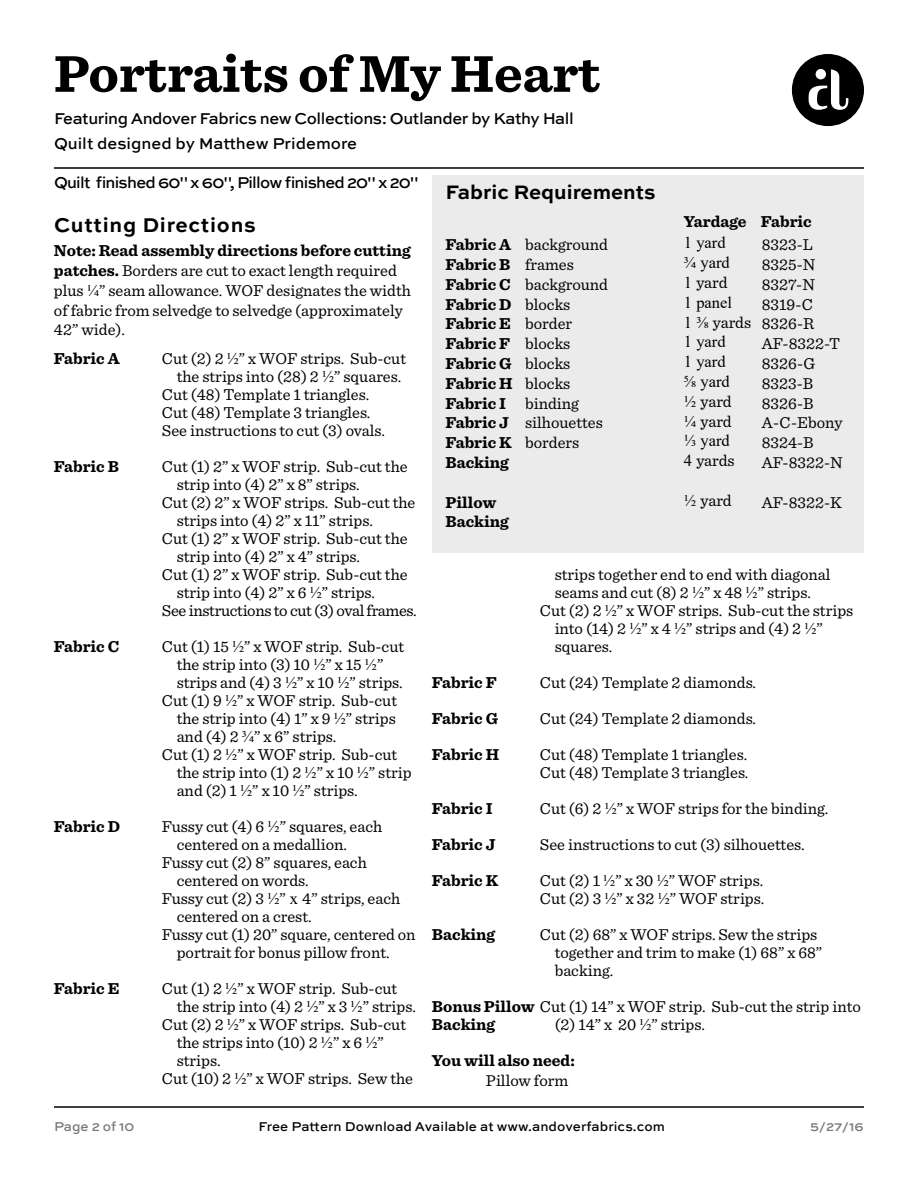
<style>
.page{position:relative;width:918px;height:1188px;background:#fff}
.page>*{position:absolute;margin:0;border:0;box-sizing:border-box;transform-origin:0 0}
.t1{font:700 54px "Sentinel";color:#000}
.t2{font:700 21px "Sweet Sans Pro";letter-spacing:.035em;color:#000}
.t3{font:700 20.55px "Sweet Sans Pro";color:#000}
.t4{font:16.5px/19.8px "Sentinel";color:#000}
.t5{font:700 16.5px/19.8px "Sentinel";color:#000}
.t6{font:500 16.5px/24px "Sweet Sans Pro";letter-spacing:-.025em;color:#000}
.t7{font:500 16.5px "Sweet Sans Pro";letter-spacing:-.045em;color:#000}
.t8{font:16.5px/19.8px "Times New Roman";color:#000}
.t9{font:16.5px "Sentinel";letter-spacing:-.02em;color:#000}
.t10{font:500 13.5px "Sweet Sans Pro";letter-spacing:.005em;color:#000}
.t11{font:500 13.5px "Sweet Sans Pro";color:#77787b}
.s1{font-weight:700}
.s2{font-family:"Times New Roman"}
</style>
<div class="page">
<div style="left:792px;top:54px;width:72px;height:72px;background:#000;border-radius:50%"></div>
<svg style="left:809px;top:69px;width:39px;height:41px"></svg>
<div style="left:816px;top:69px;width:10px;height:10px;background:#fff;border-radius:50%"></div>
<hr style="left:54px;top:1106px;width:810px;height:2px;background:#000">
<hr style="left:54px;top:167px;width:810px;height:2px;background:#000">
<div style="left:432px;top:176px;width:432px;height:378px;background:#ebebeb"></div>
<h1 class="t1" style="left:54px;top:31px;width:548px">Portraits of My Heart</h1>
<p class="t6" style="left:54px;top:106px;width:521px">Featuring Andover Fabrics new Collections: Outlander by Kathy Hall<br>Quilt designed by Matthew Pridemore</p>
<p class="t7" style="left:54px;top:171px;width:366px">Quilt finished 60" x 60", Pillow finished 20" x 20"</p>
<p class="t2" style="left:54px;top:209px;width:203px">Cutting Directions</p>
<p class="t5" style="left:684px;top:211px;width:129px">Yardage Fabric</p>
<p class="t3" style="left:446px;top:176px;width:212px">Fabric Requirements</p>
<p class="t5" style="left:446px;top:234px;width:69px">Fabric A<br>Fabric B<br>Fabric C<br>Fabric D<br>Fabric E<br>Fabric F<br>Fabric G<br>Fabric H<br>Fabric I<br>Fabric J<br>Fabric K<br>Backing</p>
<p class="t5" style="left:446px;top:492px;width:65px">Pillow<br>Backing</p>
<p class="t4" style="left:525px;top:234px;width:84px">background frames background blocks border blocks blocks blocks binding silhouettes borders</p>
<p class="t8" style="left:684px;top:233px;width:47px">1 yard ¾ yard</p>
<p class="t4" style="left:762px;top:234px;width:82px">8323-L<br>8325-N<br>8327-N<br>8319-C<br>8326-R<br>AF-8322-T<br>8326-G<br>8323-B<br>8326-B<br>A-C-Ebony<br>8324-B<br>AF-8322-N</p>
<p class="t4" style="left:762px;top:491px;width:82px">AF-8322-K</p>
<p class="t4" style="left:54px;top:240px;width:358px"><span class="s1">Note: Read assembly directions before cutting patches.</span> Borders are cut to exact length required plus <span class="s2">¼</span>” seam allowance. WOF designates the width of fabric from selvedge to selvedge (approximately 42” wide).</p>
<p class="t5" style="left:54px;top:348px;width:67px">Fabric A</p>
<p class="t4" style="left:162px;top:348px;width:246px">Cut (2) 2 <span class="s2">½</span>” x WOF strips. Sub-cut</p>
<p class="t4" style="left:177px;top:366px;width:226px">the strips into (28) 2 <span class="s2">½</span>” squares.</p>
<p class="t4" style="left:162px;top:384px;width:209px">Cut (48) Template 1 triangles.</p>
<p class="t4" style="left:162px;top:402px;width:210px">Cut (48) Template 3 triangles.</p>
<p class="t4" style="left:162px;top:420px;width:225px">See instructions to cut (3) ovals.</p>
<p class="t5" style="left:54px;top:456px;width:66px">Fabric B</p>
<p class="t4" style="left:162px;top:456px;width:247px">Cut (1) 2” x WOF strip. Sub-cut the</p>
<p class="t4" style="left:177px;top:474px;width:185px">strip into (4) 2” x 8” strips.</p>
<p class="t4" style="left:162px;top:492px;width:255px">Cut (2) 2” x WOF strips. Sub-cut the</p>
<p class="t4" style="left:177px;top:510px;width:198px">strips into (4) 2” x 11” strips.</p>
<p class="t4" style="left:162px;top:528px;width:247px">Cut (1) 2” x WOF strip. Sub-cut the</p>
<p class="t4" style="left:177px;top:546px;width:185px">strip into (4) 2” x 4” strips.</p>
<p class="t4" style="left:162px;top:564px;width:247px">Cut (1) 2” x WOF strip. Sub-cut the</p>
<p class="t4" style="left:177px;top:582px;width:200px">strip into (4) 2” x 6 <span class="s2">½</span>” strips.</p>
<p class="t9" style="left:162px;top:598px;width:256px">See instructions to cut (3) oval frames.</p>
<p class="t5" style="left:54px;top:636px;width:67px">Fabric C</p>
<p class="t4" style="left:162px;top:636px;width:244px">Cut (1) 15 <span class="s2">½</span>” x WOF strip. Sub-cut</p>
<p class="t4" style="left:177px;top:654px;width:208px">the strip into (3) 10 <span class="s2">½</span>” x 15 <span class="s2">½</span>”</p>
<p class="t4" style="left:177px;top:672px;width:228px">strips and (4) 3 <span class="s2">½</span>” x 10 <span class="s2">½</span>” strips.</p>
<p class="t4" style="left:162px;top:690px;width:237px">Cut (1) 9 <span class="s2">½</span>” x WOF strip. Sub-cut</p>
<p class="t4" style="left:177px;top:708px;width:221px">the strip into (4) 1” x 9 <span class="s2">½</span>” strips</p>
<p class="t4" style="left:177px;top:726px;width:161px">and (4) 2 <span class="s2">¾</span>” x 6” strips.</p>
<p class="t4" style="left:162px;top:744px;width:237px">Cut (1) 2 <span class="s2">½</span>” x WOF strip. Sub-cut</p>
<p class="t4" style="left:177px;top:762px;width:237px">the strip into (1) 2 <span class="s2">½</span>” x 10 <span class="s2">½</span>” strip</p>
<p class="t4" style="left:177px;top:780px;width:183px">and (2) 1 <span class="s2">½</span>” x 10 <span class="s2">½</span>” strips.</p>
<p class="t5" style="left:54px;top:816px;width:68px">Fabric D</p>
<p class="t4" style="left:162px;top:816px;width:222px">Fussy cut (4) 6 <span class="s2">½</span>” squares, each</p>
<p class="t4" style="left:177px;top:834px;width:172px">centered on a medallion.</p>
<p class="t4" style="left:162px;top:852px;width:206px">Fussy cut (2) 8” squares, each</p>
<p class="t4" style="left:177px;top:870px;width:133px">centered on words.</p>
<p class="t4" style="left:162px;top:888px;width:240px">Fussy cut (2) 3 <span class="s2">½</span>” <span class="s2">x</span> 4” strips, each</p>
<p class="t4" style="left:177px;top:906px;width:137px">centered on a crest.</p>
<p class="t4" style="left:162px;top:924px;width:255px">Fussy cut (1) 20” square, centered on</p>
<p class="t4" style="left:177px;top:942px;width:215px">portrait for bonus pillow front.</p>
<p class="t5" style="left:54px;top:978px;width:67px">Fabric E</p>
<p class="t4" style="left:162px;top:978px;width:237px">Cut (1) 2 <span class="s2">½</span>” x WOF strip. Sub-cut</p>
<p class="t4" style="left:177px;top:996px;width:241px">the strip into (4) 2 <span class="s2">½</span>” x 3 <span class="s2">½</span>” strips.</p>
<p class="t4" style="left:162px;top:1014px;width:246px">Cut (2) 2 <span class="s2">½</span>” x WOF strips. Sub-cut</p>
<p class="t4" style="left:177px;top:1032px;width:209px">the strips into (10) 2 <span class="s2">½</span>” x 6 <span class="s2">½</span>”</p>
<p class="t4" style="left:177px;top:1050px;width:45px">strips.</p>
<p class="t4" style="left:162px;top:1068px;width:253px">Cut (10) 2 <span class="s2">½</span>” x WOF strips. Sew the</p>
<p class="t4" style="left:684px;top:272px;width:45px"><span class="s2">1</span> yard</p>
<p class="t8" style="left:684px;top:292px;width:50px">1 panel</p>
<p class="t4" style="left:684px;top:311px;width:69px"><span class="s2">1 ⅜</span> yards</p>
<p class="t8" style="left:684px;top:332px;width:47px">1 yard<br>1 yard ⅝ yard</p>
<p class="t4" style="left:684px;top:390px;width:49px"><span class="s2">½</span> yard <span class="s2">¼</span> yard</p>
<p class="t8" style="left:684px;top:431px;width:47px">⅓ yard</p>
<p class="t4" style="left:684px;top:450px;width:52px"><span class="s2">4</span> yards</p>
<p class="t4" style="left:684px;top:489px;width:49px"><span class="s2">½</span> yard</p>
<p class="t4" style="left:555px;top:564px;width:277px">strips together end to end with diagonal</p>
<p class="t4" style="left:555px;top:582px;width:258px">seams and cut (8) 2 <span class="s2">½</span>” x 48 <span class="s2">½</span>” strips.</p>
<p class="t4" style="left:540px;top:600px;width:315px">Cut (2) 2 <span class="s2">½</span>” x WOF strips. Sub-cut the strips</p>
<p class="t4" style="left:555px;top:618px;width:270px">into (14) 2 <span class="s2">½</span>” x 4 <span class="s2">½</span>” strips and (4) 2 <span class="s2">½</span>”</p>
<p class="t4" style="left:555px;top:636px;width:59px">squares.</p>
<p class="t5" style="left:432px;top:672px;width:66px">Fabric F</p>
<p class="t4" style="left:540px;top:672px;width:218px">Cut (24) Template 2 diamonds.</p>
<p class="t5" style="left:432px;top:708px;width:68px">Fabric G</p>
<p class="t4" style="left:540px;top:708px;width:218px">Cut (24) Template 2 diamonds.</p>
<p class="t5" style="left:432px;top:744px;width:69px">Fabric H</p>
<p class="t4" style="left:540px;top:745px;width:210px;line-height:18px">Cut (48) Template 1 triangles.<br>Cut (48) Template 3 triangles.</p>
<p class="t5" style="left:432px;top:798px;width:62px">Fabric I</p>
<p class="t4" style="left:540px;top:798px;width:290px">Cut (6) 2 <span class="s2">½</span>” x WOF strips for the binding.</p>
<p class="t5" style="left:432px;top:834px;width:65px">Fabric J</p>
<p class="t4" style="left:540px;top:834px;width:266px">See instructions to cut (3) silhouettes.</p>
<p class="t5" style="left:432px;top:870px;width:68px">Fabric K</p>
<p class="t4" style="left:540px;top:871px;width:226px;line-height:18px">Cut (2) 1 <span class="s2">½</span>” x 30 <span class="s2">½</span>” WOF strips.<br>Cut (2) 3 <span class="s2">½</span>” x 32 <span class="s2">½</span>” WOF strips.</p>
<p class="t5" style="left:432px;top:924px;width:65px">Backing</p>
<p class="t4" style="left:555px;top:925px;width:269px;line-height:18px;text-indent:-15px">Cut (2) 68” x WOF strips. Sew the strips together and trim to make (1) 68” x 68” backing.</p>
<p class="t4" style="left:432px;top:997px;width:430px;line-height:18px"><span class="s1">Bonus Pillow</span> Cut (1) 14” x WOF strip. Sub-cut the strip into<br><span class="s1">Backing</span></p>
<p class="t4" style="left:555px;top:1014px;width:152px">(2) 14” x 20 <span class="s2">½</span>” strips.</p>
<p class="t5" style="left:432px;top:1050px;width:144px">You will also need:</p>
<p class="t4" style="left:486px;top:1070px;width:84px">Pillow form</p>
<p class="t11" style="left:54px;top:1116px;width:82px">Page 2 of 10</p>
<p class="t10" style="left:259px;top:1117px;width:408px">Free Pattern Download Available at www.andoverfabrics.com</p>
<p class="t11" style="left:810px;top:1117px;width:55px">5/27/16</p>
</div>
